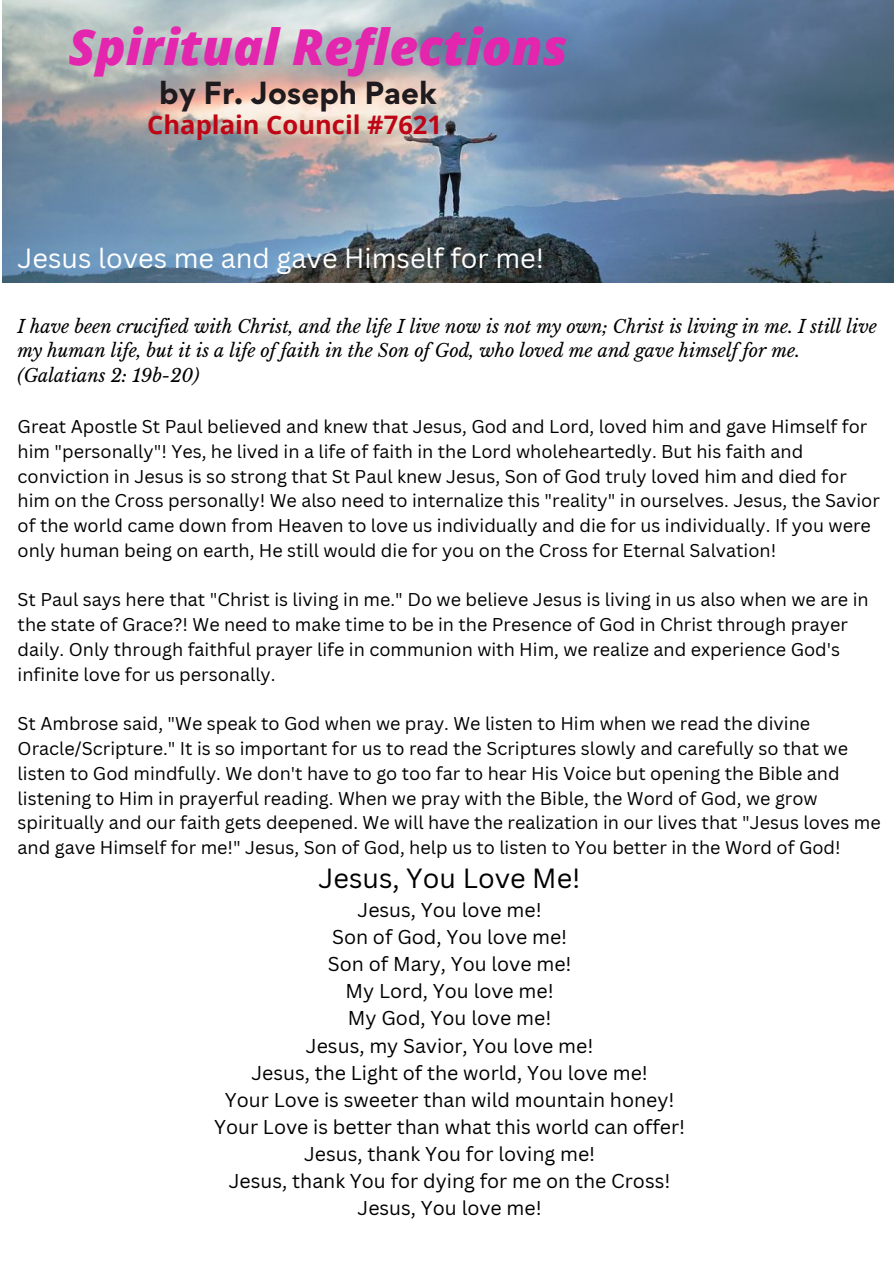
<style>
.page{position:relative;width:894px;height:1264px;background:#fff}
.page>*{position:absolute;margin:0;border:0;box-sizing:border-box;transform-origin:0 0}
.t1{font:italic 800 49.5px "Open Sans";color:#e425ae}
.t2{font:700 28.5px "Gordita";color:#1e1a1e}
.t3{font:27px "Canva Sans";color:#fff}
.t4{font:27px "Canva Sans";color:#000}
.t5{font:700 25.5px "Open Sans";color:#bf0515}
.t6{font:19.5px/27px "Canva Sans";color:#000;text-align:center}
.t7{font:18px/24.8px "Canva Sans";color:#000}
.t8{font:italic 18px/24.8px "Libre Baskerville";color:#000}
</style>
<div class="page">
<img style="left:2px;top:0;width:891px;height:282px">
<h1 class="t1" style="left:68px;top:12px;width:500px">Spiritual Reflections</h1>
<h2 class="t2" style="left:159px;top:73px;width:279px">by Fr. Joseph Paek</h2>
<h3 class="t5" style="left:147px;top:107px;width:296px">Chaplain Council #7621</h3>
<h3 class="t3" style="left:18px;top:240px;width:527px">Jesus loves me and gave Himself for me!</h3>
<p class="t8" style="left:18px;top:314px;width:860px">I have been crucified with Christ, and the life I live now is not my own; Christ is living in me. I still live my human life, but it is a life of faith in the Son of God, who loved me and gave himself for me. (Galatians 2: 19b-20)</p>
<p class="t7" style="left:18px;top:413px;width:863px">Great Apostle St Paul believed and knew that Jesus, God and Lord, loved him and gave Himself for him "personally"! Yes, he lived in a life of faith in the Lord wholeheartedly. But his faith and conviction in Jesus is so strong that St Paul knew Jesus, Son of God truly loved him and died for him on the Cross personally! We also need to internalize this "reality" in ourselves. Jesus, the Savior of the world came down from Heaven to love us individually and die for us individually. If you were only human being on earth, He still would die for you on the Cross for Eternal Salvation!</p>
<p class="t7" style="left:18px;top:587px;width:852px">St Paul says here that "Christ is living in me." Do we believe Jesus is living in us also when we are in the state of Grace?! We need to make time to be in the Presence of God in Christ through prayer daily. Only through faithful prayer life in communion with Him, we realize and experience God's infinite love for us personally.</p>
<p class="t7" style="left:18px;top:711px;width:864px">St Ambrose said, "We speak to God when we pray. We listen to Him when we read the divine Oracle/Scripture." It is so important for us to read the Scriptures slowly and carefully so that we listen to God mindfully. We don't have to go too far to hear His Voice but opening the Bible and listening to Him in prayerful reading. When we pray with the Bible, the Word of God, we grow spiritually and our faith gets deepened. We will have the realization in our lives that "Jesus loves me and gave Himself for me!" Jesus, Son of God, help us to listen to You better in the Word of God!</p>
<h3 class="t4" style="left:318px;top:859px;width:263px">Jesus, You Love Me!</h3>
<p class="t6" style="left:214px;top:896px;width:472px">Jesus, You love me!<br>Son of God, You love me!<br>Son of Mary, You love me!<br>My Lord, You love me!<br>My God, You love me!<br>Jesus, my Savior, You love me!<br>Jesus, the Light of the world, You love me!<br>Your Love is sweeter than wild mountain honey!<br>Your Love is better than what this world can offer!<br>Jesus, thank You for loving me!<br>Jesus, thank You for dying for me on the Cross!<br>Jesus, You love me!</p>
</div>
